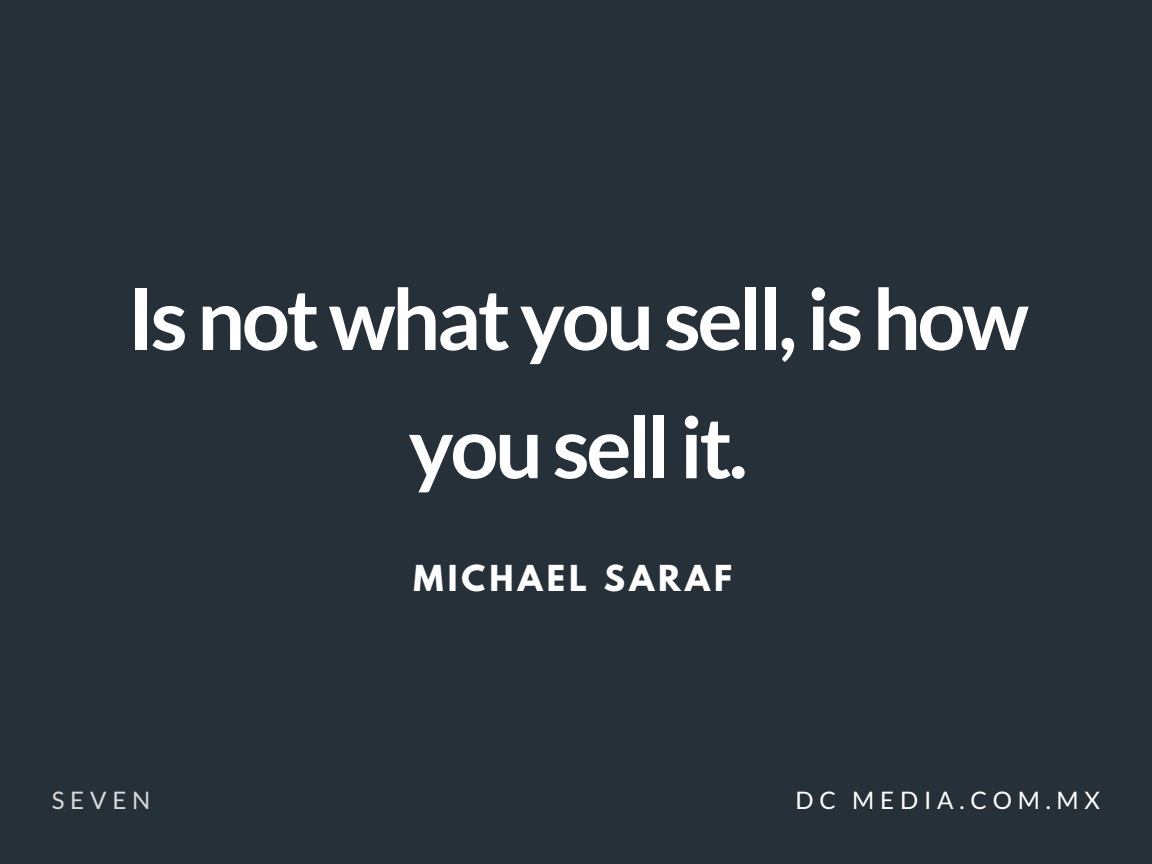
<style>
.page{position:relative;width:1152px;height:864px;background:#253039}
.page>*{position:absolute;margin:0;border:0;box-sizing:border-box;transform-origin:0 0}
.t1{font:700 84.45px/128.2px "Lato";letter-spacing:-.04em;color:#fff;text-align:center}
.t2{font:700 31.65px "League Spartan";letter-spacing:.13em;color:#fff}
.t3{font:24.15px "Lato";letter-spacing:.24em;color:#fff}
.t4{font:24.15px "Lato";letter-spacing:.24em;color:#d9d9d9}
</style>
<div class="page">
<p class="t1" style="left:128px;top:253px;width:903px">Isnotwhatyousell,ishow yousellit.</p>
<p class="t2" style="left:414px;top:562px;width:320px">MICHAEL SARAF</p>
<p class="t4" style="left:52px;top:785px;width:100px">SEVEN</p>
<p class="t3" style="left:796px;top:785px;width:306px">DC MEDIA.COM.MX</p>
</div>
